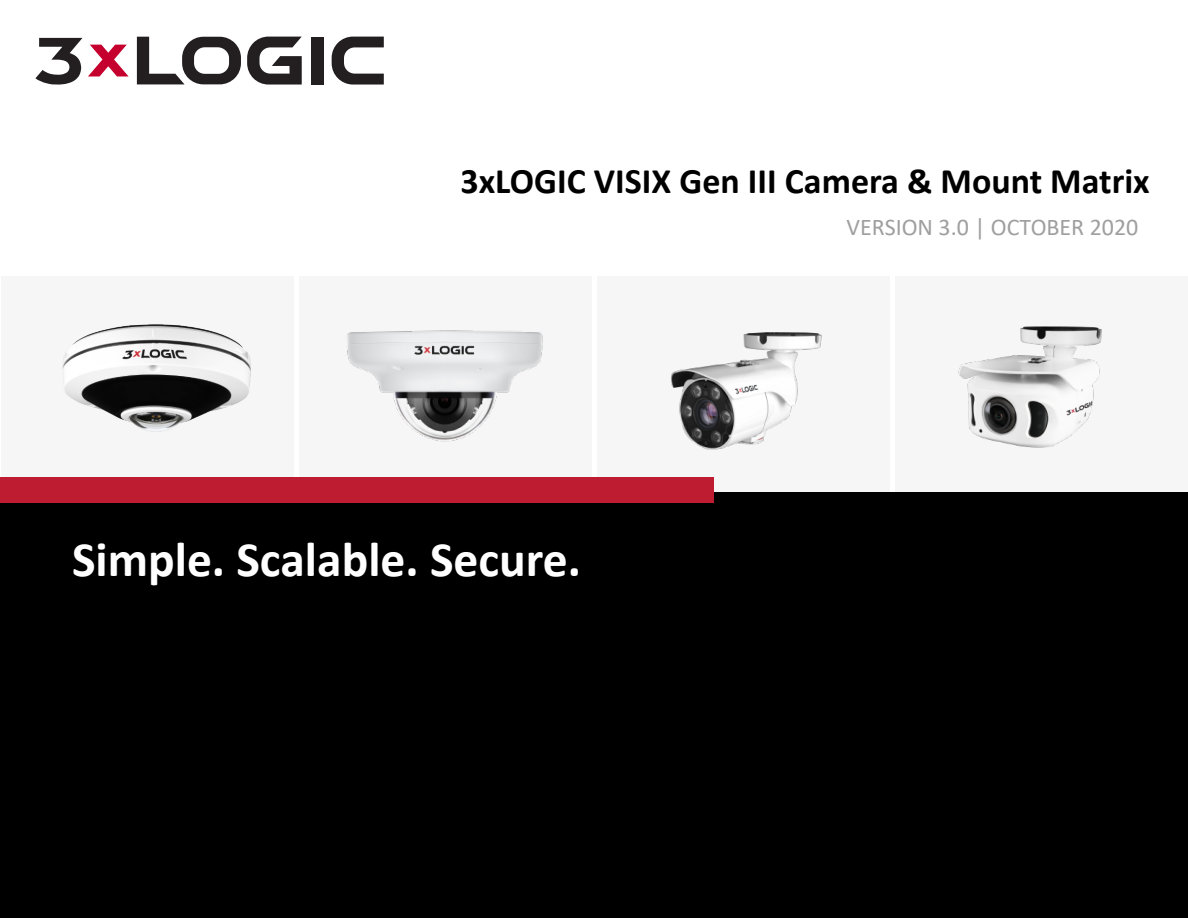
<style>
.page{position:relative;width:1188px;height:918px;background:#fff}
.page>*{position:absolute;margin:0;border:0;box-sizing:border-box;transform-origin:0 0}
.t1{font:700 49.65px "Calibri";color:#fff}
.t2{font:700 36px "Calibri";color:#000}
.t3{font:24px "Calibri";color:#9f9fa0}
</style>
<div class="page">
<div style="left:0;top:492px;width:1188px;height:426px;background:#000"></div>
<div style="left:2px;top:276px;width:292px;height:216px;background:#f6f6f6"></div>
<div style="left:300px;top:276px;width:292px;height:216px;background:#f6f6f6"></div>
<div style="left:896px;top:276px;width:292px;height:216px;background:#f6f6f6"></div>
<img style="left:62px;top:324px;width:189px;height:108px">
<img style="left:347px;top:330px;width:196px;height:112px">
<img style="left:958px;top:326px;width:144px;height:122px">
<div style="left:598px;top:276px;width:292px;height:216px;background:#f6f6f6"></div>
<img style="left:671px;top:332px;width:151px;height:118px">
<div style="left:0;top:477px;width:714px;height:25px;background:#be1d31"></div>
<svg style="left:247px;top:37px;width:55px;height:48px"></svg>
<div style="left:311px;top:37px;width:12px;height:47px;background:#231f20"></div>
<svg style="left:137px;top:37px;width:104px;height:47px"></svg>
<svg style="left:35px;top:38px;width:94px;height:47px"></svg>
<svg style="left:332px;top:37px;width:52px;height:48px"></svg>
<p class="t2" style="left:461px;top:155px;width:691px">3xLOGIC VISIX Gen III Camera &amp; Mount Matrix</p>
<p class="t3" style="left:847px;top:210px;width:293px">VERSION 3.0 | OCTOBER 2020</p>
<h1 class="t1" style="left:72px;top:524px;width:511px">Simple. Scalable. Secure.</h1>
</div>
